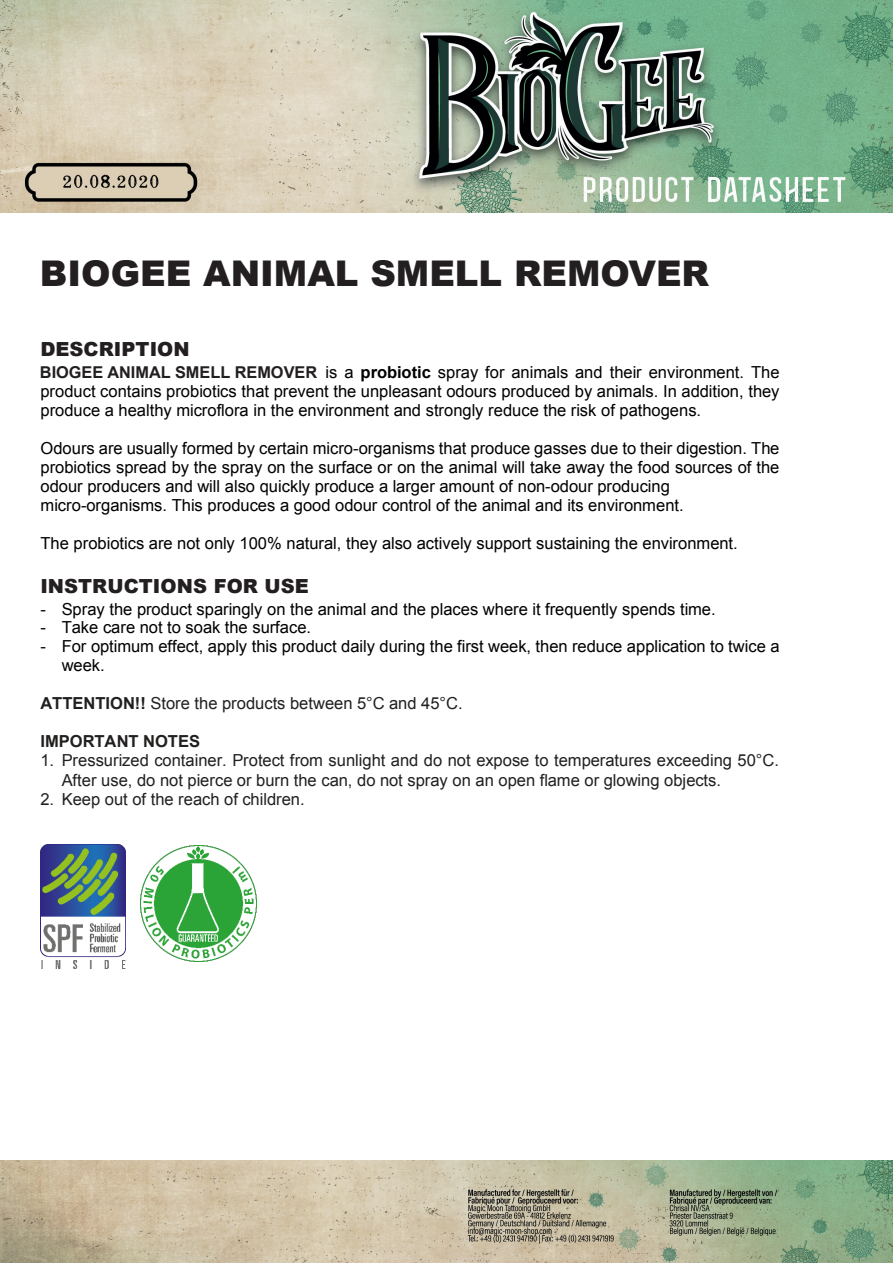
<style>
.page{position:relative;width:893px;height:1263px;background:#fff}
.page>*{position:absolute;margin:0;border:0;box-sizing:border-box;transform-origin:0 0}
.t1{font:900 37.5px "Arial";color:#231f20}
.t2{font:900 35.4px "Arial";color:#231f20}
.t3{font:900 19.5px "Arial";color:#231f20}
.t4{font:16.5px/19px "Arial";color:#000}
.t5{font:16.5px/19.2px "Arial";color:#221f1f}
.t6{font:700 16.5px "Arial";color:#221f1f}
.t7{font:700 16.35px "Arial";color:#231f20}
.s1{font-weight:700}
</style>
<div class="page">
<img style="left:40px;top:844px;width:86px;height:124px">
<img style="left:141px;top:846px;width:116px;height:116px">
<img style="left:0;top:0;width:893px;height:213px">
<img style="left:0;top:1161px;width:893px;height:102px">
<h2 class="t2" style="left:40px;top:248px;width:671px">BIOGEE ANIMAL SMELL REMOVER</h2>
<h1 class="t1" style="left:40px;top:249px;width:649px">ALL FRIENDS SMELL REMOVER</h1>
<p class="t3" style="left:40px;top:335px;width:151px">DESCRIPTION</p>
<p class="t4" style="left:40px;top:363px;width:741px;text-align:justify"><span class="s1">All Friends Animal Smell Remover</span> is a <span class="s1">probiotic</span> spray for animals and their environment. The product contains probiotics that prevent the unpleasant odours produced by animals. In addition, they produce a healthy microflora in the environment and strongly reduce the risk of pathogens.</p>
<p class="t4" style="left:40px;top:439px;width:740px">Odours are usually formed by certain micro-organisms that produce gasses due to their digestion. The probiotics spread by the spray on the surface or on the animal will take away the food sources of the odour producers and will also quickly produce a larger amount of non-odour producing micro-organisms. This produces a good odour control of the animal and its environment.</p>
<p class="t4" style="left:41px;top:534px;width:699px">The probiotics are not only 100% natural, they also actively support sustaining the environment.</p>
<p class="t3" style="left:40px;top:572px;width:270px">INSTRUCTIONS FOR USE</p>
<p class="t4" style="left:40px;top:599px;width:677px">- Spray the product sparingly on the animal and the places where it frequently spends time.</p>
<p class="t4" style="left:40px;top:618px;width:272px">- Take care not to soak the surface.</p>
<p class="t4" style="left:62px;top:637px;width:719px;text-indent:-21px">- For optimum effect, apply this product daily during the first week, then reduce application to twice a week.</p>
<p class="t5" style="left:40px;top:694px;width:424px"><span class="s1">ATTENTION!!</span> Store the products between 5°C and 45°C.</p>
<p class="t6" style="left:40px;top:731px;width:161px">IMPORTANT NOTES</p>
<p class="t5" style="left:62px;top:751px;width:719px;text-indent:-21px">1. Pressurized container. Protect from sunlight and do not expose to temperatures exceeding 50°C.<br>After use, do not pierce or burn the can, do not spray on an open flame or glowing objects.</p>
<p class="t5" style="left:40px;top:790px;width:266px">2. Keep out of the reach of children.</p>
<p class="t7" style="left:40px;top:362px;width:279px">BIOGEE ANIMAL SMELL REMOVER</p>
</div>
